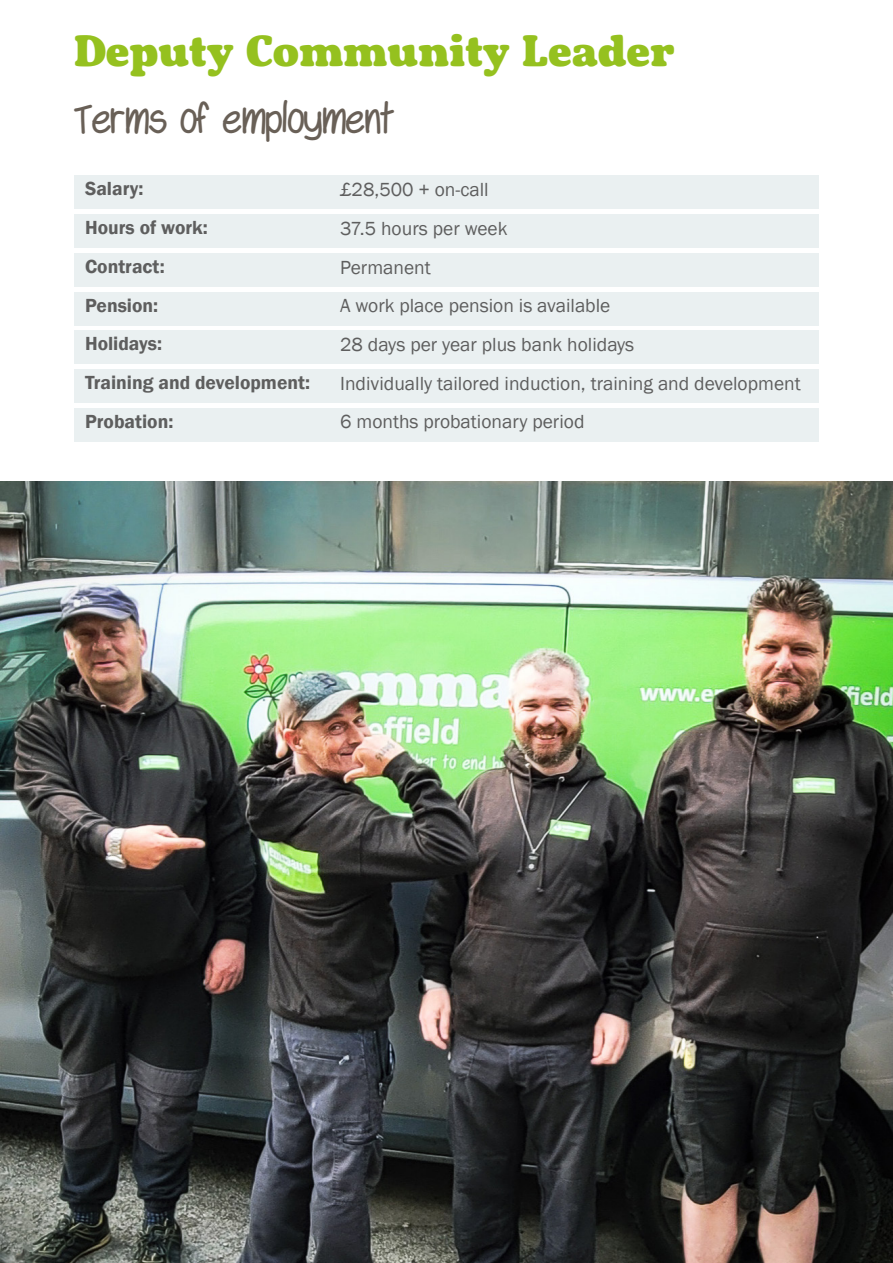
<style>
.page{position:relative;width:893px;height:1263px;background:#fff}
.page>*{position:absolute;margin:0;border:0;box-sizing:border-box;transform-origin:0 0}
.t1{font:45px "Emmaus Yeast";color:#95c11f}
.t2{font:45px "Swagger";color:#696057}
.t3{font:19.5px "Franklin Gothic";color:#5e5e5e}
.t4{font:600 19.5px "Franklin Gothic";color:#5e5e5e}
</style>
<div class="page">
<div style="left:74px;top:331px;width:745px;height:33px;background:#eaf0f1"></div>
<div style="left:74px;top:370px;width:745px;height:33px;background:#eaf0f1"></div>
<div style="left:74px;top:408px;width:745px;height:34px;background:#eaf0f1"></div>
<div style="left:74px;top:292px;width:745px;height:33px;background:#eaf0f1"></div>
<div style="left:74px;top:253px;width:745px;height:33px;background:#eaf0f1"></div>
<div style="left:74px;top:214px;width:745px;height:33px;background:#eaf0f1"></div>
<div style="left:74px;top:175px;width:745px;height:34px;background:#eaf0f1"></div>
<img style="left:0;top:482px;width:893px;height:781px">
<p class="t1" style="left:74px;top:24px;width:602px">Deputy Community Leader</p>
<p class="t2" style="left:74px;top:96px;width:320px">Terms of employment</p>
<p class="t4" style="left:85px;top:176px;width:60px">Salary:</p>
<p class="t3" style="left:340px;top:177px;width:150px">£28,500 + on-call</p>
<p class="t4" style="left:85px;top:215px;width:124px">Hours of work:</p>
<p class="t3" style="left:340px;top:216px;width:169px">37.5 hours per week</p>
<p class="t4" style="left:85px;top:254px;width:81px">Contract:</p>
<p class="t3" style="left:340px;top:255px;width:92px">Permanent</p>
<p class="t4" style="left:85px;top:293px;width:75px">Pension:</p>
<p class="t3" style="left:340px;top:293px;width:272px">A work place pension is available</p>
<p class="t4" style="left:85px;top:332px;width:79px">Holidays:</p>
<p class="t3" style="left:340px;top:332px;width:296px">28 days per year plus bank holidays</p>
<p class="t4" style="left:85px;top:371px;width:227px">Training and development:</p>
<p class="t3" style="left:340px;top:372px;width:462px">Individually tailored induction, training and development</p>
<p class="t4" style="left:85px;top:410px;width:90px">Probation:</p>
<p class="t3" style="left:340px;top:410px;width:246px">6 months probationary period</p>
</div>
